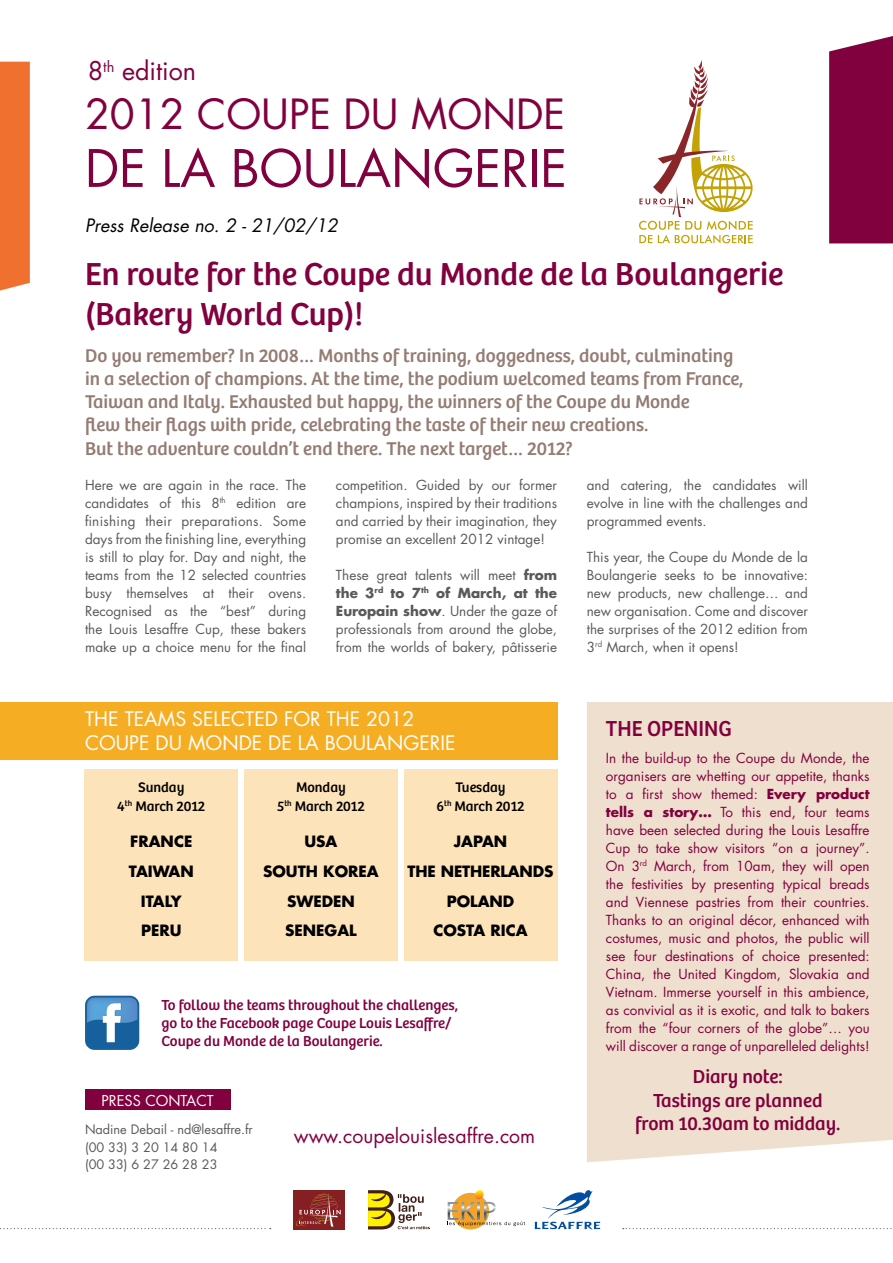
<style>
.page{position:relative;width:893px;height:1263px;background:#fff}
.page>*{position:absolute;margin:0;border:0;box-sizing:border-box;transform-origin:0 0}
.t1{font:50.25px "Futura Std";color:#81003e}
.t2{font:40.5px "Futura Std";color:#81003e}
.t3{font:33px/39.6px "Bree";color:#81003e}
.t4{font:25.05px "Futura Std";color:#81003e}
.t5{font:22.5px "Bree";color:#81003e;scale:.95 1}
.t6{font:19.5px/23.4px "Futura Std";color:#fff}
.t7{font:19.5px/23.4px "Bree";color:#81003e;text-align:center}
.t8{font:19.5px "Futura Std";color:#81003e}
.t9{font:19.2px/23.1px "Bree";color:#937c73}
.t10{font:italic 18px "Futura Std";color:#000}
.t11{font:700 15.15px/29.8px "Futura Std";color:#000;text-align:center}
.t12{font:15px/18px "Bree";color:#81003e}
.t13{font:14.55px "Futura Std";color:#fff}
.t14{font:14.4px/19.2px "Bree";color:#000;text-align:center}
.t15{font:13.5px/18px "Futura Std";color:#58595b;text-align:justify}
.t16{font:13.5px/18px "Futura Std";color:#81003e;text-align:justify}
.t17{font:12.75px/17.9px "Futura Std";color:#58595b}
.s1{font-weight:700}
</style>
<div class="page">
<svg style="left:639px;top:60px;width:114px;height:183px"></svg>
<div style="left:829px;top:36px;width:64px;height:207px;background:#81003e"></div>
<div style="left:587px;top:702px;width:306px;height:460px;background:#efdfce"></div>
<div style="left:0;top:62px;width:30px;height:229px;background:#f0712f"></div>
<svg style="left:535px;top:1190px;width:65px;height:39px"></svg>
<svg style="left:448px;top:1190px;width:77px;height:39px"></svg>
<svg style="left:368px;top:1190px;width:62px;height:39px"></svg>
<div style="left:293px;top:1190px;width:51px;height:39px;background:#861f21"></div>
<svg style="left:296px;top:1193px;width:45px;height:34px"></svg>
<svg style="left:623px;top:1228px;width:269px;height:1px"></svg>
<svg style="left:0;top:1228px;width:271px;height:1px"></svg>
<div style="left:0;top:702px;width:557px;height:58px;background:#f5ae23"></div>
<div style="left:85px;top:769px;width:153px;height:191px;background:#fde3ba"></div>
<div style="left:244px;top:769px;width:153px;height:191px;background:#fde3ba"></div>
<div style="left:404px;top:769px;width:153px;height:191px;background:#fde3ba"></div>
<div style="left:85px;top:1090px;width:145px;height:20px;background:#81003e"></div>
<div style="left:85px;top:996px;width:54px;height:54px;background:#16619d;border-radius:9px"></div>
<svg style="left:87px;top:997px;width:50px;height:45px"></svg>
<h3 class="t4" style="left:88px;top:55px;width:110px">8<sup>th</sup> edition</h3>
<h2 class="t2" style="left:85px;top:89px;width:482px">2012 Coupe du Monde</h2>
<h1 class="t1" style="left:85px;top:136px;width:484px">de la Boulangerie</h1>
<h3 class="t10" style="left:85px;top:214px;width:254px">Press Release no. 2 - 21/02/12</h3>
<h3 class="t3" style="left:85px;top:255px;width:700px">En route for the Coupe du Monde de la Boulangerie (Bakery World Cup)!</h3>
<p class="t9" style="left:85px;top:345px;width:660px">Do you remember? In 2008… Months of training, doggedness, doubt, culminating in a selection of champions. At the time, the podium welcomed teams from France, Taiwan and Italy. Exhausted but happy, the winners of the Coupe du Monde<br>flew their flags with pride, celebrating the taste of their new creations.<br>But the adventure couldn’t end there. The next target… 2012?</p>
<p class="t15" style="left:85px;top:476px;width:223px">Here we are again in the race. The candidates of this 8<sup>th</sup> edition are finishing their preparations. Some days from the finishing line, everything is still to play for. Day and night, the teams from the 12 selected countries busy themselves at their ovens.<br>Recognised as the “best” during the Louis Lesaffre Cup, these bakers make up a choice menu for the final</p>
<p class="t15" style="left:336px;top:476px;width:223px">competition. Guided by our former champions, inspired by their traditions and carried by their imagination, they promise an excellent 2012 vintage!</p>
<p class="t15" style="left:336px;top:566px;width:223px">These great talents will meet <span class="s1">FROM THE 3</span><sup>RD</sup> <span class="s1">TO 7</span><sup>TH</sup> <span class="s1">OF MARCH, AT THE EUROPAIN SHOW</span>. Under the gaze of professionals from around the globe, from the worlds of bakery, pâtisserie</p>
<h3 class="t6" style="left:85px;top:708px;width:372px">Th e teams selected for th e 2012<br>Coupe du Monde de la Boulangerie</h3>
<p class="t14" style="left:117px;top:777px;width:90px">Sunday<br>4<sup>th</sup> March 2012</p>
<p class="t11" style="left:129px;top:826px;width:66px">FRANCE<br>TAIWAN<br>ITALY<br>PERU</p>
<p class="t14" style="left:277px;top:777px;width:89px">Monday<br>5<sup>th</sup> March 2012</p>
<p class="t11" style="left:263px;top:826px;width:117px">USA<br>SOUTH KOREA<br>SWEDEN<br>SENEGAL</p>
<p class="t14" style="left:436px;top:777px;width:90px">Tuesday<br>6<sup>th</sup> March 2012</p>
<p class="t11" style="left:454px;top:826px;width:55px">JAPAN</p>
<p class="t11" style="left:408px;top:856px;width:44px">THE NET</p>
<p class="t11" style="left:470px;top:856px;width:83px">HERLANDS</p>
<p class="t11" style="left:447px;top:886px;width:69px">POLAND</p>
<p class="t11" style="left:433px;top:916px;width:96px">COSTA RICA</p>
<p class="t12" style="left:162px;top:996px;width:298px">To follow the teams throughout the challenges, go to the Facebook page Coupe Louis Lesaffre/<br>Coupe du Monde de la Boulangerie.</p>
<p class="t13" style="left:101px;top:1091px;width:105px">PRESS Contact</p>
<p class="t17" style="left:85px;top:1120px;width:169px">Nadine Debail - nd@lesaffre.fr (00 33) 3 20 14 80 14<br>(00 33) 6 27 26 28 23</p>
<h3 class="t8" style="left:294px;top:1124px;width:243px">www.coupelouislesaffre.com</h3>
<p class="t15" style="left:587px;top:476px;width:223px">and catering, the candidates will evolve in line with the challenges and programmed events.</p>
<p class="t15" style="left:587px;top:548px;width:223px">This year, the Coupe du Monde de la Boulangerie seeks to be innovative: new products, new challenge… and new organisation. Come and discover the surprises of the 2012 edition from 3<sup>rd</sup> March, when it opens!</p>
<h3 class="t5" style="left:606px;top:716px;width:134px">THE OPENING</h3>
<p class="t16" style="left:606px;top:749px;width:265px">In the build-up to the Coupe du Monde, the organisers are whetting our appetite, thanks to a first show themed: <span class="s1">EVERY PRODUCT TELLS A STORY…</span> To this end, four teams have been selected during the Louis Lesaffre Cup to take show visitors “on a journey”.<br>On 3<sup>rd</sup> March, from 10am, they will open the festivities by presenting typical breads and Viennese pastries from their countries.<br>Thanks to an original décor, enhanced with costumes, music and photos, the public will see four destinations of choice presented:<br>China, the United Kingdom, Slovakia and Vietnam. Immerse yourself in this ambience, as convivial as it is exotic, and talk to bakers from the “four corners of the globe”… you will discover a range of unparelleled delights!</p>
<h3 class="t7" style="left:635px;top:1065px;width:207px">Diary note:<br>Tastings are planned from 10.30am to midday.</h3>
</div>
